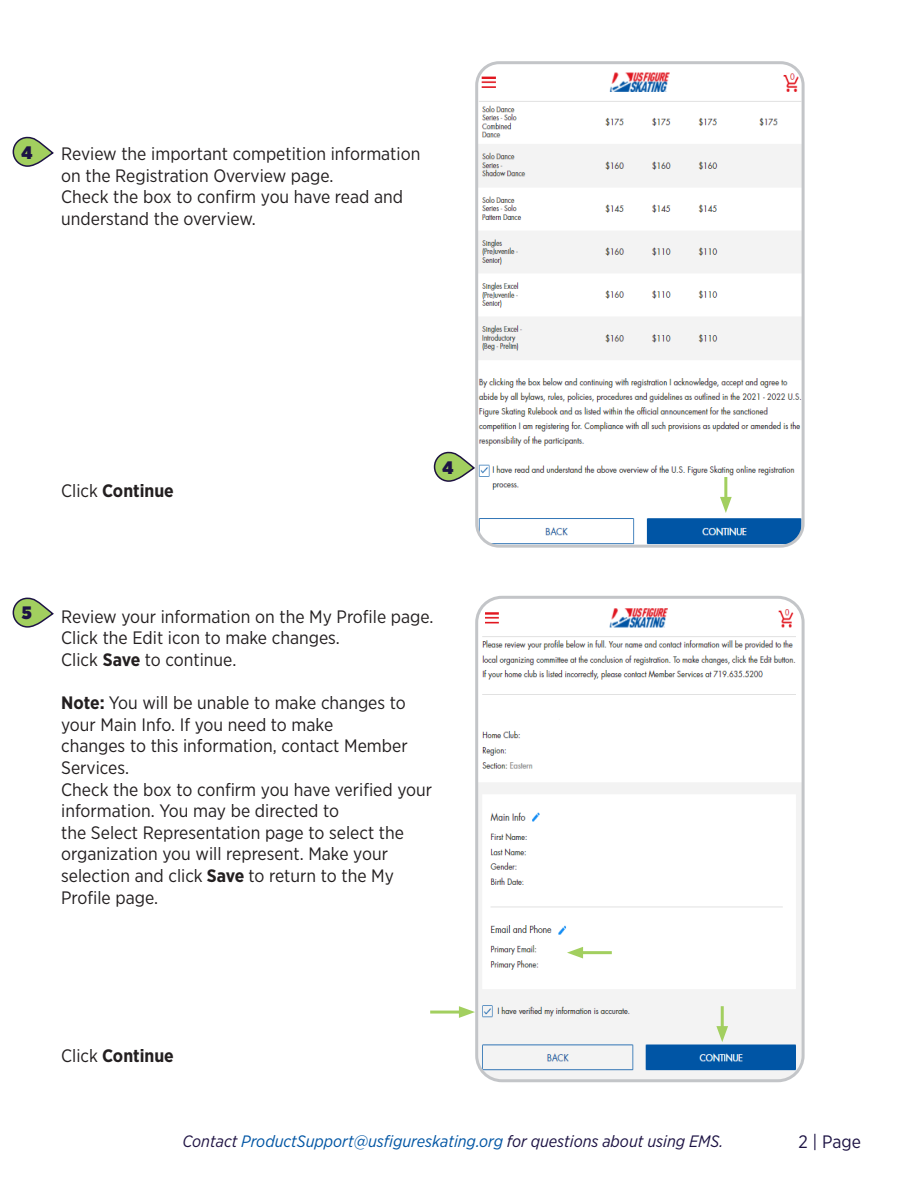
<style>
.page{position:relative;width:918px;height:1188px;background:#fff}
.page>*{position:absolute;margin:0;border:0;box-sizing:border-box;transform-origin:0 0}
.t1{font:18px/21.6px "Gotham Narrow";color:#231f20}
.t2{font:700 18px "Gotham Narrow";color:#231f20}
.t3{font:18px "Gotham Narrow";color:#1d1344}
.t4{font:900 18px "Gotham Narrow";color:#1d1344}
.t5{font:italic 16.5px "Gotham Narrow";color:#0055a4}
.s1{font-weight:400}
.s2{font-weight:700}
.s3{color:#211545}
.s4{color:#1d1344}
</style>
<div class="page">
<svg style="left:12px;top:136px;width:42px;height:31px"></svg>
<img style="left:479px;top:65px;width:322px;height:479px">
<div style="left:475px;top:61px;width:330px;height:487px;border:3px solid #c3c5c8;border-radius:22px"></div>
<img style="left:479px;top:600px;width:322px;height:478px">
<div style="left:475px;top:596px;width:330px;height:486px;border:3px solid #c3c5c8;border-radius:25px"></div>
<hr style="left:724px;top:477px;width:3px;height:26px;background:#a2cf5f">
<svg style="left:720px;top:497px;width:12px;height:16px"></svg>
<hr style="left:721px;top:1006px;width:3px;height:26px;background:#a2cf5f">
<svg style="left:716px;top:1026px;width:12px;height:16px"></svg>
<hr style="left:430px;top:1011px;width:35px;height:3px;background:#a2cf5f">
<svg style="left:459px;top:1006px;width:16px;height:12px"></svg>
<hr style="left:577px;top:951px;width:35px;height:3px;background:#a2cf5f">
<svg style="left:567px;top:947px;width:16px;height:12px"></svg>
<svg style="left:12px;top:597px;width:42px;height:31px"></svg>
<svg style="left:433px;top:451px;width:43px;height:32px"></svg>
<p class="t4" style="left:21px;top:140px;width:12px">4</p>
<p class="t1" style="left:61px;top:143px;width:361px">Review the important competition information on the Registration Overview page.</p>
<p class="t1" style="left:61px;top:186px;width:343px">Check the box to confirm you have read and understand the overview.</p>
<p class="t2" style="left:61px;top:479px;width:114px"><span class="s1">Click</span> Continue</p>
<p class="t4" style="left:443px;top:455px;width:12px">4</p>
<p class="t4" style="left:22px;top:601px;width:11px">5</p>
<p class="t1" style="left:61px;top:605px;width:374px">Review your information on the My Profile page.<br>Click the Edit icon to make changes.</p>
<p class="t1" style="left:61px;top:649px;width:177px">Click <span class="s2">Save</span> to continue.</p>
<p class="t1" style="left:61px;top:692px;width:346px"><span class="s2">Note:</span> You will be unable to make changes to your Main Info. If you need to make</p>
<p class="t1" style="left:61px;top:735px;width:348px">changes to this information, contact Member<br>Services.</p>
<p class="t1" style="left:61px;top:778px;width:372px">Check the box to confirm you have verified your information. You may be directed to</p>
<p class="t1" style="left:61px;top:821px;width:344px">the Select Representation page to select the organization you will represent. Make your</p>
<p class="t1" style="left:61px;top:865px;width:334px">selection and click <span class="s2">Save</span> to return to the My</p>
<p class="t1" style="left:61px;top:886px;width:98px">Profile page.</p>
<p class="t2" style="left:61px;top:1044px;width:114px"><span class="s1">Click</span> Continue</p>
<p class="t5" style="left:182px;top:1131px;width:542px"><span class="s3">Contact</span> ProductSupport@usfigureskating.org <span class="s4">for questions about using EMS.</span></p>
<p class="t3" style="left:799px;top:1131px;width:64px">2 | Page</p>
</div>
